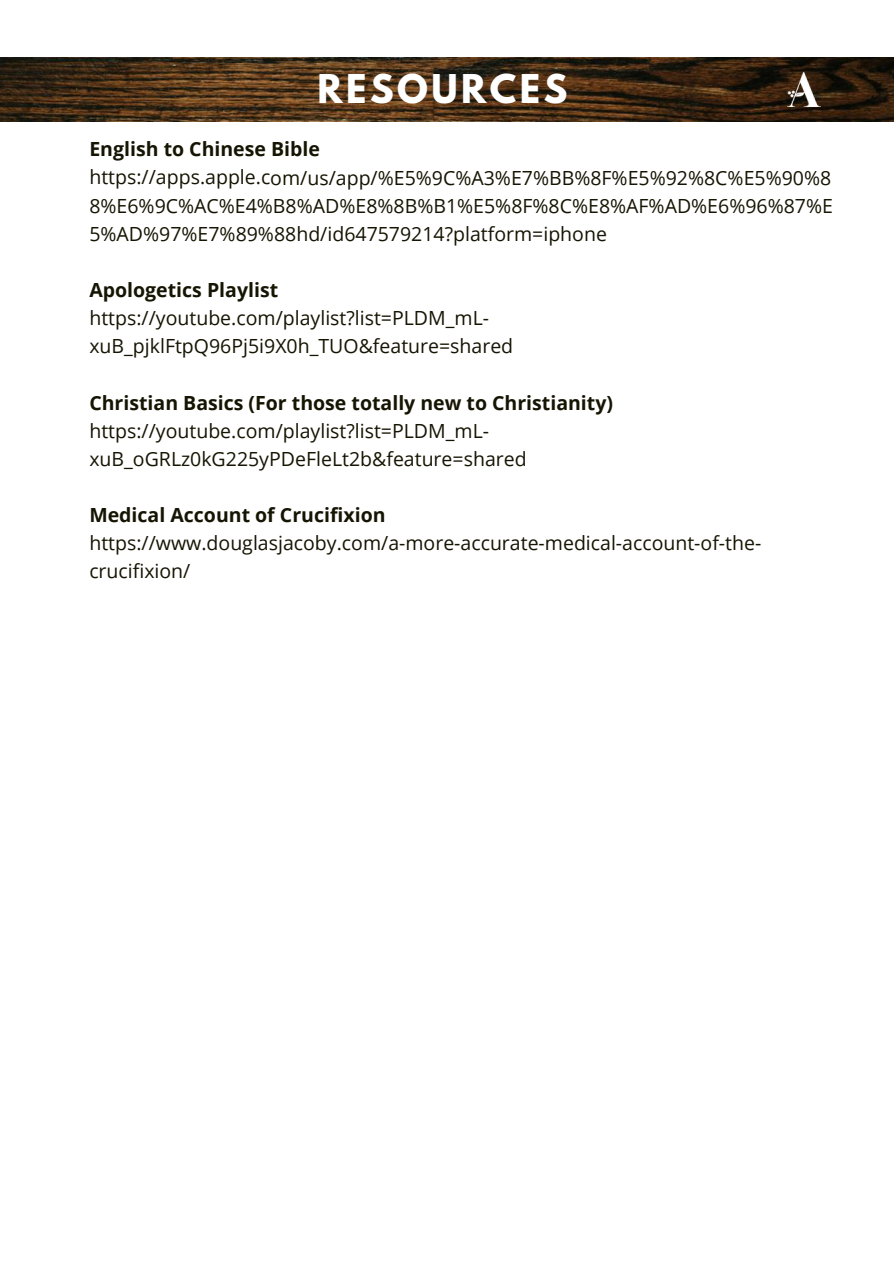
<style>
.page{position:relative;width:894px;height:1264px;background:#fff}
.page>*{position:absolute;margin:0;border:0;box-sizing:border-box;transform-origin:0 0}
.t1{font:700 35.1px "League Spartan";letter-spacing:.1em;color:#fff}
.t2{font:19.5px/28px "Open Sans";color:#161402}
.t3{font:700 19.5px "Open Sans";color:#161402}
</style>
<div class="page">
<img style="left:0;top:57px;width:893px;height:65px">
<img style="left:787px;top:73px;width:33px;height:33px">
<h1 class="t1" style="left:317px;top:72px;width:251px">RESOURCES</h1>
<p class="t3" style="left:89px;top:135px;width:232px">English to Chinese Bible</p>
<p class="t2" style="left:89px;top:163px;width:744px;text-align:justify">https://apps.apple.com/us/app/%E5%9C%A3%E7%BB%8F%E5%92%8C%E5%90%8<br>8%E6%9C%AC%E4%B8%AD%E8%8B%B1%E5%8F%8C%E8%AF%AD%E6%96%87%E 5%AD%97%E7%89%88hd/id647579214?platform=iphone</p>
<p class="t3" style="left:89px;top:276px;width:190px">Apologetics Playlist</p>
<p class="t2" style="left:89px;top:303px;width:425px">https://youtube.com/playlist?list=PLDM_mL&shy;xuB_pjklFtpQ96Pj5i9X0h_TUO&amp;feature=shared</p>
<p class="t3" style="left:89px;top:389px;width:525px">Christian Basics (For those totally new to Christianity)</p>
<p class="t2" style="left:89px;top:416px;width:438px">https://youtube.com/playlist?list=PLDM_mL&shy;xuB_oGRLz0kG225yPDeFleLt2b&amp;feature=shared</p>
<p class="t3" style="left:89px;top:501px;width:298px">Medical Account of Crucifixion</p>
<p class="t2" style="left:89px;top:528px;width:673px">https://www.douglasjacoby.com/a-more-accurate-medical-account-of-the&shy;crucifixion/</p>
</div>
